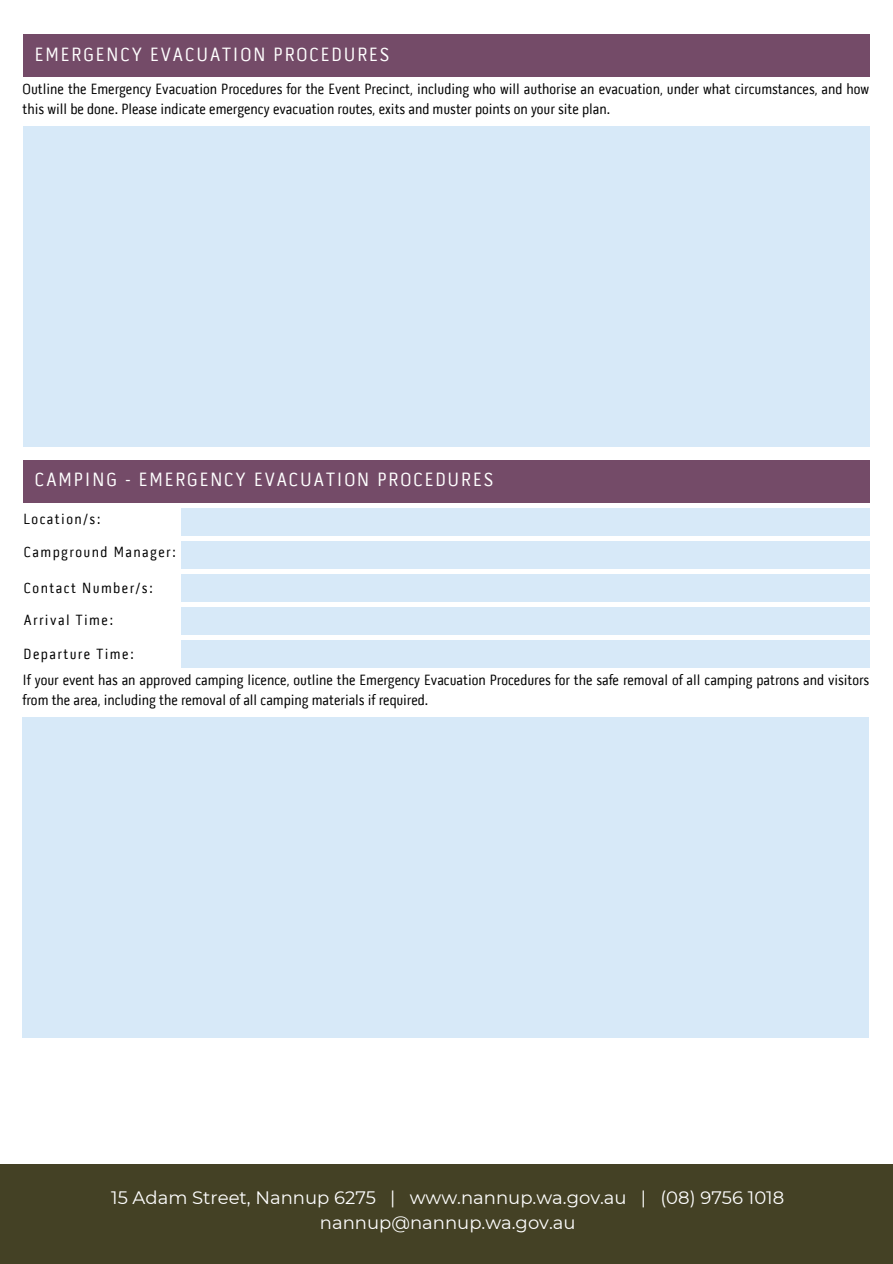
<style>
.page{position:relative;width:893px;height:1264px;background:#fff}
.page>*{position:absolute;margin:0;border:0;box-sizing:border-box;transform-origin:0 0}
.t1{font:19.5px "Pill Gothic 300 mg";letter-spacing:.1em;color:#fff}
.t2{font:18px "Montserrat";color:#fff}
.t3{font:15px/20.2px "Pill Gothic 300 mg";color:#000}
.t4{font:15px "Pill Gothic 300 mg";letter-spacing:.1em;color:#000}
</style>
<div class="page">
<div style="left:23px;top:460px;width:846px;height:42px;background:#744b68"></div>
<div style="left:23px;top:34px;width:846px;height:43px;background:#744b68"></div>
<div style="left:0;top:1164px;width:892px;height:99px;background:#444125"></div>
<div style="left:23px;top:126px;width:846px;height:320px;background:#d7e9f8"></div>
<div style="left:23px;top:717px;width:845px;height:320px;background:#d7e9f8"></div>
<div style="left:181px;top:508px;width:688px;height:27px;background:#d7e9f8"></div>
<div style="left:181px;top:541px;width:688px;height:27px;background:#d7e9f8"></div>
<div style="left:181px;top:574px;width:688px;height:27px;background:#d7e9f8"></div>
<div style="left:181px;top:607px;width:688px;height:28px;background:#d7e9f8"></div>
<div style="left:181px;top:640px;width:688px;height:28px;background:#d7e9f8"></div>
<p class="t1" style="left:35px;top:46px;width:356px">EMERGENCY EVACUATION PROCEDURES</p>
<p class="t3" style="left:23px;top:80px;width:848px">Outline the Emergency Evacuation Procedures for the Event Precinct, including who will authorise an evacuation, under what circumstances, and how this will be done. Please indicate emergency evacuation routes, exits and muster points on your site plan.</p>
<p class="t1" style="left:35px;top:471px;width:459px">CAMPING - EMERGENCY EVACUATION PROCEDURES</p>
<p class="t4" style="left:24px;top:513px;width:79px">Location/s:</p>
<p class="t4" style="left:24px;top:546px;width:154px">Campground Manager:</p>
<p class="t4" style="left:24px;top:581px;width:131px">Contact Number/s:</p>
<p class="t4" style="left:24px;top:614px;width:91px">Arrival Time:</p>
<p class="t4" style="left:24px;top:647px;width:112px">Departure Time:</p>
<p class="t3" style="left:23px;top:670px;width:848px">If your event has an approved camping licence, outline the Emergency Evacuation Procedures for the safe removal of all camping patrons and visitors from the area, including the removal of all camping materials if required.</p>
<p class="t2" style="left:111px;top:1186px;width:674px">15 Adam Street, Nannup 6275 | www.nannup.wa.gov.au | (08) 9756 1018</p>
<p class="t2" style="left:320px;top:1211px;width:257px">nannup@nannup.wa.gov.au</p>
</div>
